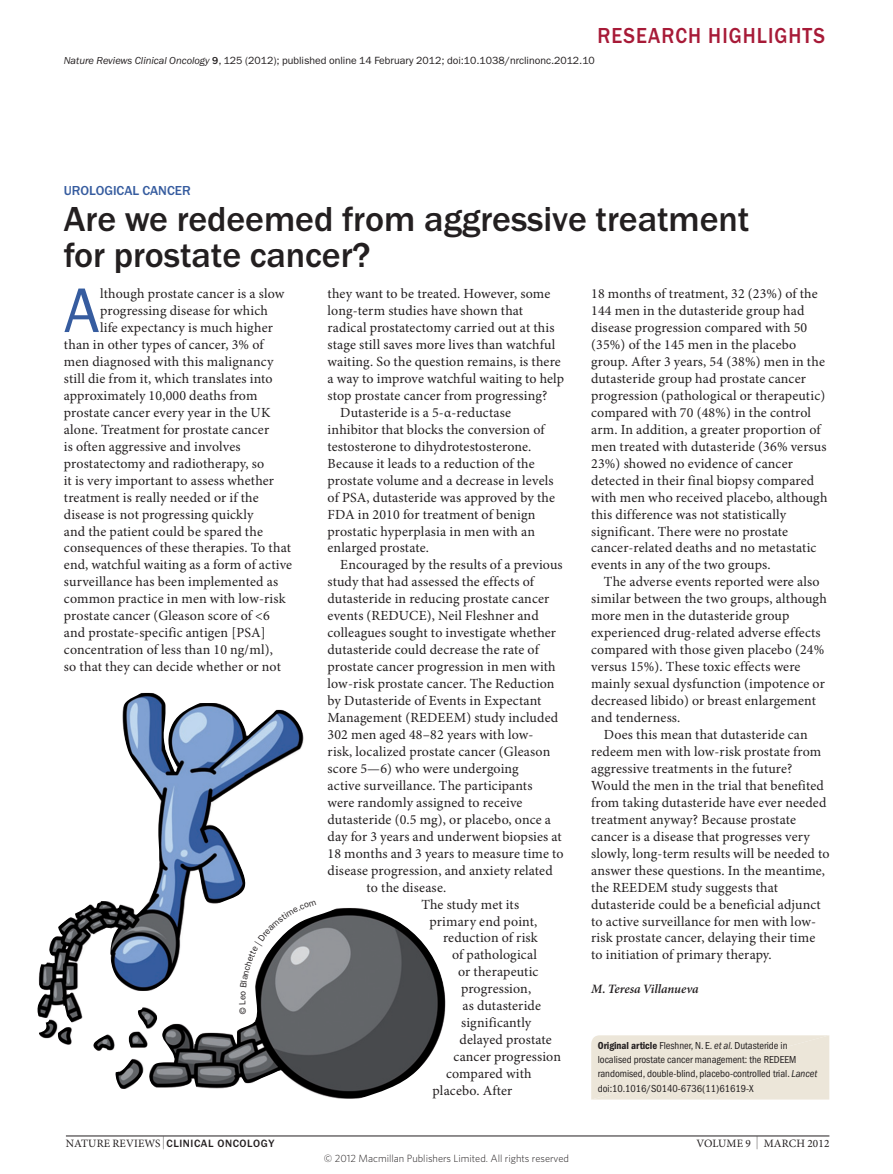
<style>
.page{position:relative;width:893px;height:1174px;background:#fff}
.page>*{position:absolute;margin:0;border:0;box-sizing:border-box;transform-origin:0 0}
.Body_drop_cap{font:63.3px "ITC Franklin Gothic Std";color:#365c9f}
.Title{font:500 36px/36px "ITC Franklin Gothic Std";letter-spacing:-.005em;color:#231f20}
.t1{font:500 22.5px "ITC Franklin Gothic Std";letter-spacing:.05em;color:#a71a37;scale:.9 1}
.Body_text{font:13.95px/17px "Minion Pro";letter-spacing:.01em;color:#231f20}
.Body_drop_cap-2{font:13.95px/17px "Minion Pro";letter-spacing:.01em;color:#231f20}
.Strapline{font:500 13.5px "ITC Franklin Gothic Std";letter-spacing:-.005em;color:#365c9f}
.Authors{font:italic 600 12.75px "Minion Pro";letter-spacing:-.005em;color:#231f20}
.t2{font:11.25px "Minion Pro";letter-spacing:.01em;color:#231f20}
.t3{font:500 10.95px "ITC Franklin Gothic Std";letter-spacing:.05em;color:#231f20}
.References{font:condensed 10.5px/14.2px "ITC Franklin Gothic Std";letter-spacing:-.005em;color:#231f20}
.Citation_line{font:10.5px "ITC Franklin Gothic Std";letter-spacing:-.005em;color:#231f20}
.t4{font:300 10.5px "Whitney";color:#231f20}
.s1{font-style:italic}
.s2{font-weight:500}
.s3{font-family:"ITC Franklin Gothic Std Dm Cd";font-stretch:normal}
.s4{font-family:"Minion Pro";font-weight:400;font-size:11.25px}
.s5{font-family:"Minion Pro";font-weight:400;font-size:12.9px}
.s6{font-size:12.9px}
</style>
<div class="page">
<hr style="left:66px;top:1135px;width:763px;height:1px;background:#231f20">
<div style="left:591px;top:1035px;width:238px;height:64px;background:#ece6d9"></div>
<img style="left:37px;top:693px;width:409px;height:406px">
<svg style="left:239px;top:900px;width:77px;height:115px"></svg>
<p class="t1" style="left:598px;top:22px;width:254px">RESEARCH HIGHLIGHTS</p>
<p class="Citation_line" style="left:64px;top:54px;width:533px"><span class="s1">Nature Reviews Clinical Oncology</span> <span class="s2">9</span>, 125 (2012); published online 14 February 2012; doi:10.1038/nrclinonc.2012.10</p>
<p class="Strapline" style="left:64px;top:183px;width:128px">UROLOGICAL CANCER</p>
<p class="Title" style="left:64px;top:202px;width:687px">Are we redeemed from aggressive treatment for prostate cancer?</p>
<p class="Body_drop_cap" style="left:64px;top:274px;width:37px">A</p>
<p class="Body_drop_cap-2" style="left:100px;top:286px;width:186px">lthough prostate cancer is a slow</p>
<p class="Body_drop_cap-2" style="left:328px;top:286px;width:238px">they want to be treated. However, some long-term studies have shown that radical prostatectomy carried out at this stage still saves more lives than watchful waiting. So the question remains, is there a way to improve watchful waiting to help stop prostate cancer from progressing?</p>
<p class="Body_text" style="left:328px;top:404px;width:229px;text-indent:13px">Dutasteride is a 5-α-reductase inhibitor that blocks the conversion of testosterone to dihydrotestosterone.<br>Because it leads to a reduction of the prostate volume and a decrease in levels of PSA, dutasteride was approved by the FDA in 2010 for treatment of benign prostatic hyperplasia in men with an enlarged prostate.</p>
<p class="Body_text" style="left:340px;top:557px;width:224px">Encouraged by the results of a previous</p>
<p class="Body_text" style="left:328px;top:574px;width:208px">study that had assessed the effects of</p>
<p class="Body_text" style="left:328px;top:591px;width:223px">dutasteride in reducing prostate cancer</p>
<p class="Body_text" style="left:328px;top:608px;width:213px">events (REDUCE), Neil Fleshner and</p>
<p class="Body_text" style="left:328px;top:625px;width:230px">colleagues sought to investigate whether</p>
<p class="Body_text" style="left:328px;top:642px;width:213px">dutasteride could decrease the rate of</p>
<p class="Body_text" style="left:328px;top:659px;width:230px">prostate cancer progression in men with</p>
<p class="Body_text" style="left:328px;top:675px;width:228px">low-risk prostate cancer. The Reduction</p>
<p class="Body_text" style="left:328px;top:692px;width:215px">by Dutasteride of Events in Expectant</p>
<p class="Body_text" style="left:328px;top:709px;width:232px">Management (REDEEM) study included</p>
<p class="Body_text" style="left:328px;top:726px;width:207px">302 men aged 48–82 years with low-</p>
<p class="Body_text" style="left:328px;top:743px;width:224px">risk, localized prostate cancer (Gleason</p>
<p class="Body_text" style="left:328px;top:760px;width:193px">score 5—6) who were undergoing</p>
<p class="Body_text" style="left:328px;top:777px;width:206px">active surveillance. The participants</p>
<p class="Body_text" style="left:328px;top:794px;width:196px">were randomly assigned to receive</p>
<p class="Body_text" style="left:328px;top:811px;width:225px">dutasteride (0.5 mg), or placebo, once a</p>
<p class="Body_text" style="left:328px;top:828px;width:236px">day for 3 years and underwent biopsies at</p>
<p class="Body_text" style="left:328px;top:845px;width:238px">18 months and 3 years to measure time to</p>
<p class="Body_text" style="left:328px;top:862px;width:227px">disease progression, and anxiety related</p>
<p class="Body_text" style="left:367px;top:879px;width:81px">to the disease.</p>
<p class="Body_text" style="left:421px;top:896px;width:99px">The study met its</p>
<p class="Body_text" style="left:430px;top:913px;width:109px">primary end point,</p>
<p class="Body_text" style="left:443px;top:930px;width:96px">reduction of risk</p>
<p class="Body_text" style="left:452px;top:947px;width:86px">of pathological</p>
<p class="Body_text" style="left:458px;top:964px;width:82px">or therapeutic</p>
<p class="Body_text" style="left:461px;top:981px;width:72px">progression,</p>
<p class="Body_text" style="left:463px;top:998px;width:80px">as dutasteride</p>
<p class="Body_text" style="left:461px;top:1014px;width:72px">significantly</p>
<p class="Body_text" style="left:460px;top:1031px;width:94px">delayed prostate</p>
<p class="Body_text" style="left:454px;top:1048px;width:109px">cancer progression</p>
<p class="Body_text" style="left:446px;top:1065px;width:87px">compared with</p>
<p class="Body_text" style="left:433px;top:1082px;width:81px">placebo. After</p>
<p class="Body_text" style="left:591px;top:286px;width:238px">18 months of treatment, 32 (23%) of the 144 men in the dutasteride group had disease progression compared with 50 (35%) of the 145 men in the placebo group. After 3 years, 54 (38%) men in the dutasteride group had prostate cancer progression (pathological or therapeutic) compared with 70 (48%) in the control arm. In addition, a greater proportion of men treated with dutasteride (36% versus 23%) showed no evidence of cancer detected in their final biopsy compared with men who received placebo, although this difference was not statistically significant. There were no prostate cancer-related deaths and no metastatic events in any of the two groups.</p>
<p class="Body_text" style="left:591px;top:574px;width:237px;text-indent:13px">The adverse events reported were also similar between the two groups, although more men in the dutasteride group experienced drug-related adverse effects compared with those given placebo (24% versus 15%). These toxic effects were mainly sexual dysfunction (impotence or decreased libido) or breast enlargement and tenderness.</p>
<p class="Body_text" style="left:591px;top:726px;width:240px;text-indent:13px">Does this mean that dutasteride can redeem men with low-risk prostate from aggressive treatments in the future?<br>Would the men in the trial that benefited from taking dutasteride have ever needed treatment anyway? Because prostate cancer is a disease that progresses very slowly, long-term results will be needed to answer these questions. In the meantime, the REEDEM study suggests that dutasteride could be a beneficial adjunct to active surveillance for men with low&shy;risk prostate cancer, delaying their time to initiation of primary therapy.</p>
<p class="Authors" style="left:591px;top:981px;width:109px">M. Teresa Villanueva</p>
<p class="Body_drop_cap-2" style="left:100px;top:303px;width:169px">progressing disease for which</p>
<p class="Body_drop_cap-2" style="left:100px;top:320px;width:174px">life expectancy is much higher</p>
<p class="Body_drop_cap-2" style="left:64px;top:336px;width:201px">than in other types of cancer, 3% of</p>
<p class="Body_drop_cap-2" style="left:64px;top:353px;width:211px">men diagnosed with this malignancy</p>
<p class="Body_drop_cap-2" style="left:64px;top:370px;width:210px">still die from it, which translates into</p>
<p class="Body_drop_cap-2" style="left:64px;top:387px;width:195px">approximately 10,000 deaths from</p>
<p class="Body_drop_cap-2" style="left:64px;top:404px;width:208px">prostate cancer every year in the UK</p>
<p class="Body_drop_cap-2" style="left:64px;top:421px;width:207px">alone. Treatment for prostate cancer</p>
<p class="Body_drop_cap-2" style="left:64px;top:438px;width:178px">is often aggressive and involves</p>
<p class="Body_drop_cap-2" style="left:64px;top:455px;width:202px">prostatectomy and radiotherapy, so</p>
<p class="Body_drop_cap-2" style="left:64px;top:472px;width:212px">it is very important to assess whether</p>
<p class="Body_drop_cap-2" style="left:64px;top:489px;width:196px">treatment is really needed or if the</p>
<p class="Body_drop_cap-2" style="left:64px;top:506px;width:191px">disease is not progressing quickly</p>
<p class="Body_drop_cap-2" style="left:64px;top:523px;width:201px">and the patient could be spared the</p>
<p class="Body_drop_cap-2" style="left:64px;top:540px;width:229px">consequences of these therapies. To that</p>
<p class="Body_drop_cap-2" style="left:64px;top:557px;width:230px">end, watchful waiting as a form of active</p>
<p class="Body_drop_cap-2" style="left:64px;top:574px;width:216px">surveillance has been implemented as</p>
<p class="Body_drop_cap-2" style="left:64px;top:591px;width:223px">common practice in men with low-risk</p>
<p class="Body_drop_cap-2" style="left:64px;top:608px;width:207px">prostate cancer (Gleason score of &lt;6</p>
<p class="Body_drop_cap-2" style="left:64px;top:625px;width:203px">and prostate-specific antigen [PSA]</p>
<p class="Body_drop_cap-2" style="left:64px;top:642px;width:210px">concentration of less than 10 ng/ml),</p>
<p class="Body_drop_cap-2" style="left:64px;top:659px;width:219px">so that they can decide whether or not</p>
<p class="References" style="left:598px;top:1038px;width:221px"><span class="s3">Original article</span> Fleshner, N. E. <span class="s1">et al.</span> Dutasteride in localised prostate cancer management: the REDEEM randomised, double-blind, placebo-controlled trial. <span class="s1">Lancet </span>doi:10.1016/S0140-6736(11)61619-X</p>
<p class="t3" style="left:66px;top:1137px;width:210px"><span class="s4">NATURE REVIEWS</span> <span class="s5">|</span> CLINICAL ONCOLOGY</p>
<p class="t2" style="left:696px;top:1136px;width:134px">VOLUME 9 <span class="s6">|</span> MARCH 2012</p>
<p class="t4" style="left:324px;top:1151px;width:247px">© 2012 Macmillan Publishers Limited. All rights reserved</p>
</div>
